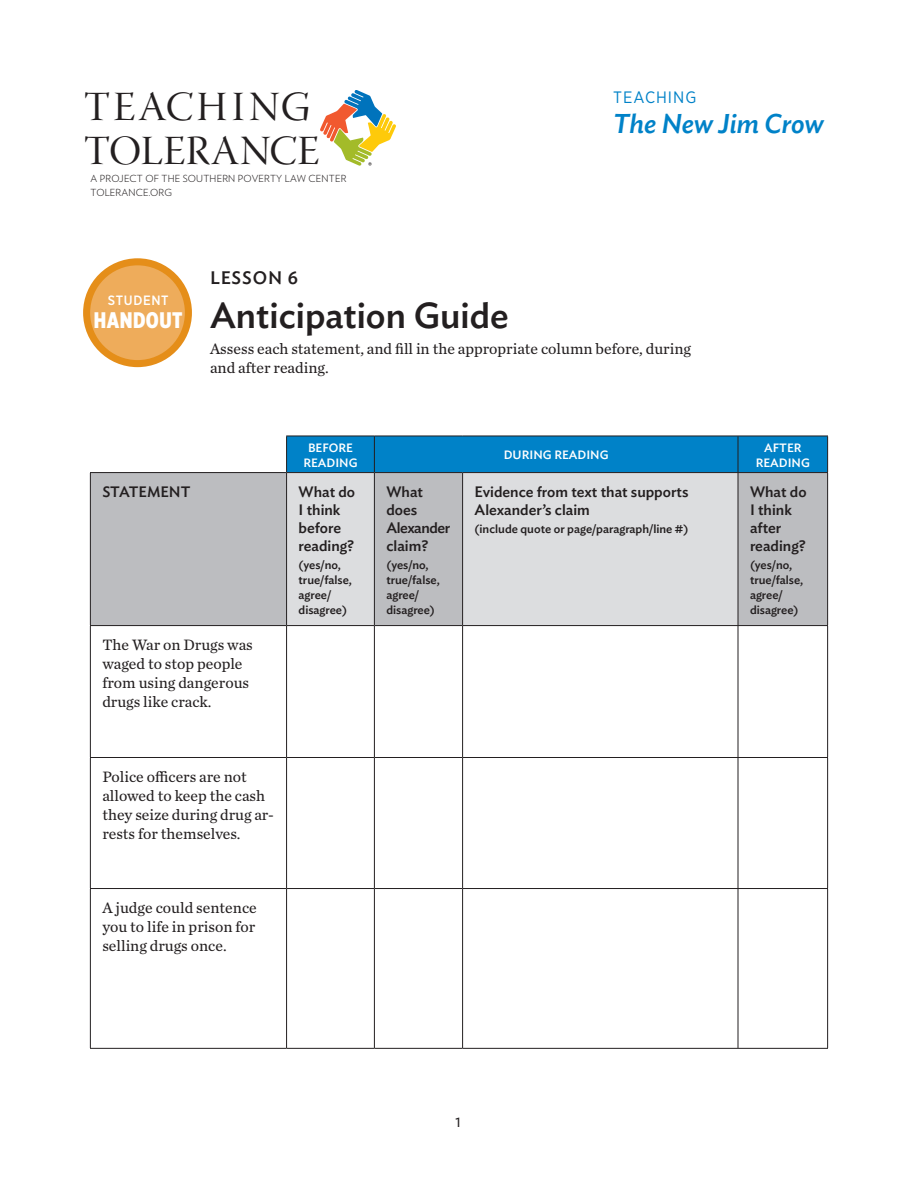
<style>
.page{position:relative;width:918px;height:1188px;background:#fff}
.page>*{position:absolute;margin:0;border:0;box-sizing:border-box;transform-origin:0 0}
.t1{font:41.25px/44.1px "Warnock Pro Disp";letter-spacing:.015em;color:#231f20}
.TT_activities_head{font:500 36px "Ideal Sans";color:#231f20}
.t2{font:italic 500 27px "Ideal Sans";color:#0082c8}
.TT_TTNJC_Excerpt_Bod{font:900 22.5px "Gotham X Narrow";letter-spacing:.02em;color:#fff}
.TT_TTNJC_chapter_ove{font:500 18px "Ideal Sans";letter-spacing:.05em;color:#231f20}
.t3{font:16.5px "Gotham Narrow";letter-spacing:.06em;color:#0082c8}
.TT_TTNJC_Excerpt_Bod-2{font:15.75px/18.9px "Chronicle Text G2";color:#231f20}
.TT_subhead{font:500 15px/18px "Ideal Sans";color:#231f20}
.TT_TTNJC_Excerpt_Bod-3{font:500 13.5px "Gotham Narrow";letter-spacing:.05em;color:#fff}
.TT_activity_overhead{font:13.5px "Ideal Sans";color:#231f20}
.TT_subhead-2{font:500 12px/15px "Ideal Sans";color:#231f20}
.TT_subhead-3{font:500 12px "Ideal Sans";color:#fff}
.t4{font:300 9.75px "Verlag";letter-spacing:.02em;color:#231f20}
</style>
<div class="page">
<svg style="left:320px;top:90px;width:76px;height:76px"></svg>
<div style="left:287px;top:437px;width:540px;height:35px;background:#0082c8"></div>
<div style="left:91px;top:473px;width:736px;height:152px;background:#bcbdc0"></div>
<svg style="left:287px;top:473px;width:451px;height:152px;background:#d5d6d8"></svg>
<hr style="left:90px;top:473px;width:1px;height:152px;background:#231f20">
<hr style="left:286px;top:473px;width:1px;height:152px;background:#231f20">
<hr style="left:374px;top:473px;width:1px;height:152px;background:#231f20">
<hr style="left:462px;top:473px;width:1px;height:152px;background:#231f20">
<hr style="left:738px;top:473px;width:1px;height:152px;background:#231f20">
<hr style="left:827px;top:473px;width:1px;height:152px;background:#231f20">
<hr style="left:90px;top:625px;width:197px;height:1px;background:#231f20">
<hr style="left:90px;top:626px;width:1px;height:131px;background:#231f20">
<hr style="left:287px;top:625px;width:87px;height:1px;background:#231f20">
<hr style="left:286px;top:626px;width:1px;height:131px;background:#231f20">
<hr style="left:374px;top:625px;width:89px;height:1px;background:#231f20">
<hr style="left:374px;top:626px;width:1px;height:131px;background:#231f20">
<hr style="left:463px;top:625px;width:275px;height:1px;background:#231f20">
<hr style="left:462px;top:626px;width:1px;height:131px;background:#231f20">
<hr style="left:738px;top:625px;width:90px;height:1px;background:#231f20">
<hr style="left:738px;top:626px;width:1px;height:131px;background:#231f20">
<hr style="left:827px;top:626px;width:1px;height:131px;background:#231f20">
<hr style="left:90px;top:757px;width:197px;height:1px;background:#231f20">
<hr style="left:90px;top:758px;width:1px;height:130px;background:#231f20">
<hr style="left:287px;top:757px;width:87px;height:1px;background:#231f20">
<hr style="left:286px;top:758px;width:1px;height:130px;background:#231f20">
<hr style="left:374px;top:757px;width:89px;height:1px;background:#231f20">
<hr style="left:374px;top:758px;width:1px;height:130px;background:#231f20">
<hr style="left:463px;top:757px;width:275px;height:1px;background:#231f20">
<hr style="left:462px;top:758px;width:1px;height:130px;background:#231f20">
<hr style="left:738px;top:757px;width:90px;height:1px;background:#231f20">
<hr style="left:738px;top:758px;width:1px;height:130px;background:#231f20">
<hr style="left:827px;top:758px;width:1px;height:130px;background:#231f20">
<hr style="left:90px;top:888px;width:197px;height:1px;background:#231f20">
<hr style="left:90px;top:889px;width:1px;height:159px;background:#231f20">
<hr style="left:287px;top:888px;width:87px;height:1px;background:#231f20">
<hr style="left:286px;top:889px;width:1px;height:159px;background:#231f20">
<hr style="left:374px;top:888px;width:89px;height:1px;background:#231f20">
<hr style="left:374px;top:889px;width:1px;height:159px;background:#231f20">
<hr style="left:463px;top:888px;width:275px;height:1px;background:#231f20">
<hr style="left:462px;top:889px;width:1px;height:159px;background:#231f20">
<hr style="left:738px;top:888px;width:90px;height:1px;background:#231f20">
<hr style="left:738px;top:889px;width:1px;height:159px;background:#231f20">
<hr style="left:827px;top:889px;width:1px;height:159px;background:#231f20">
<hr style="left:90px;top:1048px;width:197px;height:1px;background:#231f20">
<hr style="left:287px;top:1048px;width:87px;height:1px;background:#231f20">
<hr style="left:374px;top:1048px;width:89px;height:1px;background:#231f20">
<hr style="left:463px;top:1048px;width:275px;height:1px;background:#231f20">
<hr style="left:738px;top:1048px;width:90px;height:1px;background:#231f20">
<hr style="left:90px;top:472px;width:197px;height:1px;background:#231f20">
<hr style="left:286px;top:436px;width:88px;height:1px;background:#231f20">
<hr style="left:286px;top:436px;width:1px;height:36px;background:#231f20">
<hr style="left:374px;top:436px;width:89px;height:1px;background:#231f20">
<hr style="left:374px;top:436px;width:1px;height:36px;background:#231f20">
<hr style="left:463px;top:436px;width:275px;height:1px;background:#231f20">
<hr style="left:738px;top:436px;width:90px;height:1px;background:#231f20">
<hr style="left:738px;top:436px;width:1px;height:36px;background:#231f20">
<hr style="left:827px;top:436px;width:1px;height:36px;background:#231f20">
<hr style="left:287px;top:472px;width:87px;height:1px;background:#231f20">
<hr style="left:374px;top:472px;width:89px;height:1px;background:#231f20">
<hr style="left:463px;top:472px;width:275px;height:1px;background:#231f20">
<hr style="left:738px;top:472px;width:90px;height:1px;background:#231f20">
<div style="left:87px;top:262px;width:101px;height:102px;background:#eeac5b;border-radius:50%"></div>
<div style="left:83px;top:258px;width:109px;height:109px;border:7px solid #e58e19;border-radius:50%"></div>
<h1 class="t1" style="left:84px;top:90px;width:237px">TEACHING<br>TOLERANCE</h1>
<p class="t4" style="left:91px;top:172px;width:257px">A PROJECT OF THE SOUTHERN POVERTY LAW CENTER</p>
<p class="t4" style="left:91px;top:185px;width:83px">TOLERANCE.ORG</p>
<p class="t3" style="left:613px;top:87px;width:85px">TEACHING</p>
<h3 class="t2" style="left:613px;top:103px;width:212px">The New Jim Crow</h3>
<p class="TT_TTNJC_Excerpt_Bod-3" style="left:108px;top:292px;width:62px">STUDENT</p>
<p class="TT_TTNJC_Excerpt_Bod" style="left:94px;top:306px;width:90px">HANDOUT</p>
<p class="TT_TTNJC_chapter_ove" style="left:210px;top:264px;width:90px">LESSON 6</p>
<p class="TT_activities_head" style="left:210px;top:287px;width:300px">Anticipation Guide</p>
<p class="TT_TTNJC_Excerpt_Bod-2" style="left:210px;top:338px;width:483px">Assess each statement, and fill in the appropriate column before, during and after reading.</p>
<p class="TT_subhead-3" style="left:308px;top:438px;width:46px">BEFORE</p>
<p class="TT_subhead-3" style="left:303px;top:453px;width:56px">READING</p>
<p class="TT_subhead-3" style="left:504px;top:446px;width:106px">DURING READING</p>
<p class="TT_subhead" style="left:102px;top:481px;width:90px">STATEMENT</p>
<p class="TT_subhead" style="left:299px;top:481px;width:58px">What do<br>I think before reading?</p>
<p class="TT_subhead-2" style="left:299px;top:556px;width:55px">(yes/no, true/false, agree/ disagree)</p>
<p class="TT_TTNJC_Excerpt_Bod-2" style="left:102px;top:635px;width:152px">The War on Drugs was waged to stop people from using dangerous drugs like crack.</p>
<p class="TT_TTNJC_Excerpt_Bod-2" style="left:102px;top:767px;width:173px">Police officers are not allowed to keep the cash they seize during drug ar&shy;rests for themselves.</p>
<p class="TT_TTNJC_Excerpt_Bod-2" style="left:102px;top:898px;width:156px;text-align:justify">A judge could sentence you to life in prison for selling drugs once.</p>
<p class="TT_subhead" style="left:386px;top:481px;width:65px">What does<br>Alexander claim?</p>
<p class="TT_subhead-2" style="left:386px;top:556px;width:55px">(yes/no, true/false, agree/ disagree)</p>
<p class="TT_subhead" style="left:475px;top:481px;width:215px">Evidence from text that supports<br>Alexander’s claim</p>
<p class="TT_subhead-2" style="left:475px;top:520px;width:215px">(include quote or page/paragraph/line #)</p>
<p class="TT_subhead-3" style="left:764px;top:438px;width:39px">AFTER</p>
<p class="TT_subhead-3" style="left:756px;top:453px;width:56px">READING</p>
<p class="TT_subhead" style="left:750px;top:481px;width:58px">What do<br>I think after reading?</p>
<p class="TT_subhead-2" style="left:750px;top:556px;width:55px">(yes/no, true/false, agree/ disagree)</p>
<p class="TT_activity_overhead" style="left:455px;top:1112px;width:7px">1</p>
</div>
